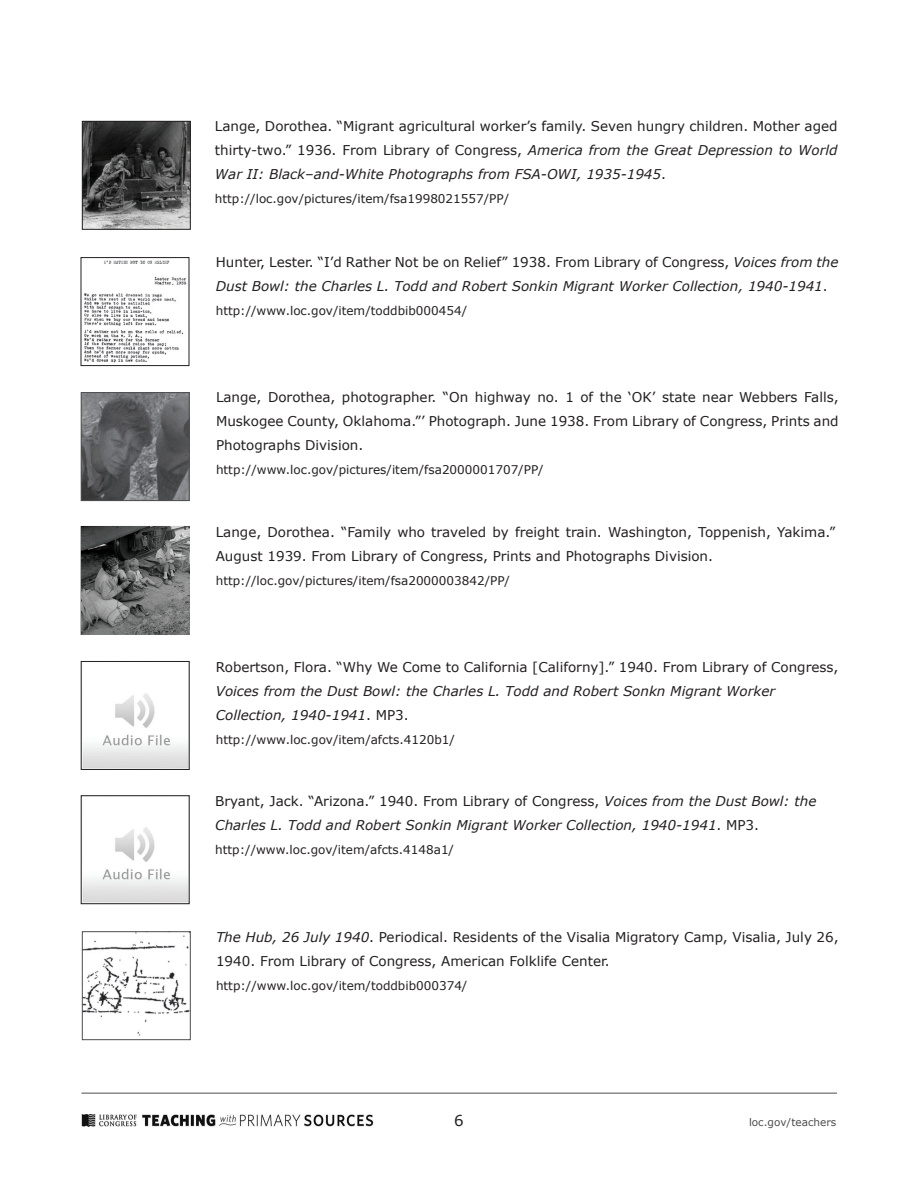
<style>
.page{position:relative;width:918px;height:1188px;background:#fff}
.page>*{position:absolute;margin:0;border:0;box-sizing:border-box;transform-origin:0 0}
.t1{font:15px "Verdana";color:#231f20}
.t2{font:13.5px/24px "Verdana";color:#231f20}
.t3{font:italic 13.5px/24px "Verdana";color:#231f20}
.t4{font:12px "Verdana";color:#231f20}
.t5{font:10.5px "Verdana";color:#4d4d4d}
.s1{font-style:italic}
.s2{font-style:normal}
</style>
<div class="page">
<hr style="left:81px;top:1093px;width:756px;height:1px;background:#231f20">
<img style="left:81px;top:1114px;width:292px;height:12px">
<img style="left:84px;top:123px;width:104px;height:105px">
<img style="left:84px;top:260px;width:103px;height:103px">
<img style="left:83px;top:394px;width:104px;height:105px">
<img style="left:81px;top:526px;width:108px;height:108px">
<div style="left:82px;top:121px;width:108px;height:109px;border:1px solid #231f20"></div>
<img style="left:83px;top:693px;width:104px;height:75px">
<div style="left:81px;top:661px;width:108px;height:109px;border:1px solid #231f20"></div>
<img style="left:83px;top:827px;width:104px;height:75px">
<div style="left:81px;top:796px;width:108px;height:108px;border:1px solid #231f20"></div>
<img style="left:84px;top:935px;width:104px;height:101px">
<div style="left:82px;top:932px;width:108px;height:108px;border:1px solid #4d4d4d"></div>
<div style="left:81px;top:392px;width:108px;height:109px;border:1px solid #4d4d4d"></div>
<div style="left:81px;top:257px;width:108px;height:109px;border:1px solid #231f20"></div>
<p class="t2" style="left:215px;top:114px;width:624px;text-align:justify">Lange, Dorothea. “Migrant agricultural worker’s family. Seven hungry children. Mother aged thirty-two.” 1936. From Library of Congress, <span class="s1">America from the Great Depression to World War II: Black–and-White Photographs from FSA-OWI, 1935-1945</span>.</p>
<p class="t4" style="left:215px;top:191px;width:296px">http://loc.gov/pictures/item/fsa1998021557/PP/</p>
<p class="t3" style="left:216px;top:250px;width:624px"><span class="s2">Hunter, Lester. “I’d Rather Not be on Relief” 1938. From Library of Congress,</span> Voices from the<br>Dust Bowl: the Charles L. Todd and Robert Sonkin Migrant Worker Collection, 1940-1941<span class="s2">.</span></p>
<p class="t4" style="left:216px;top:302px;width:253px">http://www.loc.gov/item/toddbib000454/</p>
<p class="t2" style="left:216px;top:385px;width:624px;text-align:justify">Lange, Dorothea, photographer. “On highway no. 1 of the ‘OK’ state near Webbers Falls, Muskogee County, Oklahoma.”’ Photograph. June 1938. From Library of Congress, Prints and Photographs Division.</p>
<p class="t4" style="left:216px;top:461px;width:329px">http://www.loc.gov/pictures/item/fsa2000001707/PP/</p>
<p class="t2" style="left:216px;top:520px;width:621px">Lange, Dorothea. “Family who traveled by freight train. Washington, Toppenish, Yakima.”<br>August 1939. From Library of Congress, Prints and Photographs Division.</p>
<p class="t4" style="left:216px;top:572px;width:296px">http://loc.gov/pictures/item/fsa2000003842/PP/</p>
<p class="t2" style="left:216px;top:655px;width:624px">Robertson, Flora. “Why We Come to California [Californy].” 1940. From Library of Congress,<br><span class="s1">Voices from the Dust Bowl: the Charles L. Todd and Robert Sonkn Migrant Worker</span></p>
<p class="t3" style="left:216px;top:703px;width:194px">Collection, 1940-1941<span class="s2">. MP3.</span></p>
<p class="t4" style="left:216px;top:731px;width:241px">http://www.loc.gov/item/afcts.4120b1/</p>
<p class="t2" style="left:215px;top:789px;width:603px">Bryant, Jack. “Arizona.” 1940. From Library of Congress, <span class="s1">Voices from the Dust Bowl: the</span></p>
<p class="t3" style="left:215px;top:813px;width:545px">Charles L. Todd and Robert Sonkin Migrant Worker Collection, 1940-1941<span class="s2">. MP3.</span></p>
<p class="t4" style="left:215px;top:841px;width:240px">http://www.loc.gov/item/afcts.4148a1/</p>
<p class="t2" style="left:216px;top:925px;width:624px"><span class="s1">The Hub, 26 July 1940</span>. Periodical. Residents of the Visalia Migratory Camp, Visalia, July 26,<br>1940. From Library of Congress, American Folklife Center.</p>
<p class="t4" style="left:216px;top:977px;width:253px">http://www.loc.gov/item/toddbib000374/</p>
<p class="t1" style="left:454px;top:1110px;width:11px">6</p>
<p class="t5" style="left:749px;top:1115px;width:89px">loc.gov/teachers</p>
</div>
